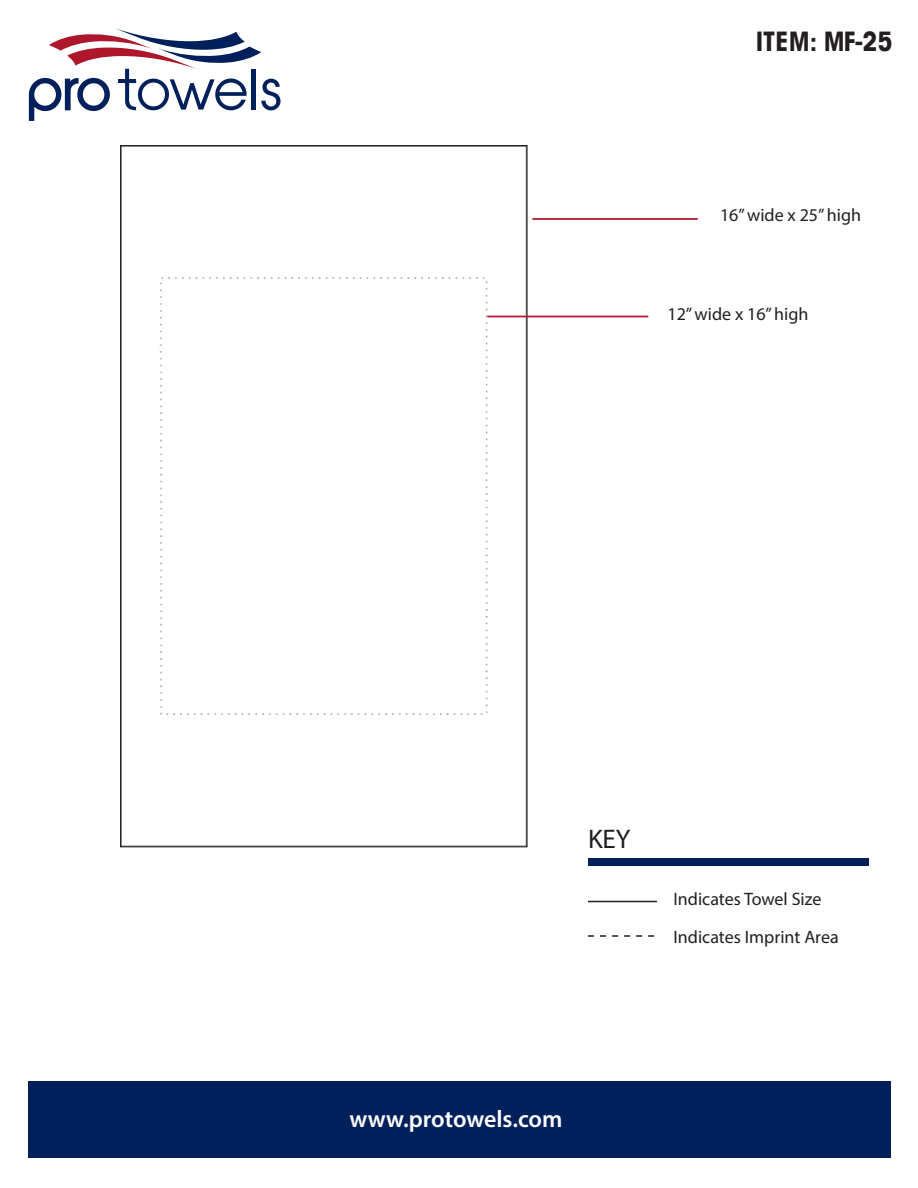
<style>
.page{position:relative;width:918px;height:1188px;background:#fff}
.page>*{position:absolute;margin:0;border:0;box-sizing:border-box;transform-origin:0 0}
.t1{font:700 condensed 27px "Avant Garde LT";color:#231f20}
.t2{font:27px "Myriad Pro";color:#231f20}
.t3{font:600 24px "Myriad Pro";color:#fff}
.t4{font:18px/37.5px "Myriad Pro";color:#231f20}
</style>
<div class="page">
<img style="left:121px;top:146px;width:406px;height:702px">
<svg style="left:29px;top:28px;width:252px;height:93px"></svg>
<div style="left:28px;top:1081px;width:863px;height:77px;background:#00205b"></div>
<hr style="left:487px;top:316px;width:161px;height:1px;background:#ae172b">
<hr style="left:532px;top:218px;width:166px;height:2px;background:#ae172b">
<hr style="left:588px;top:901px;width:69px;height:1px;background:#231f20">
<svg style="left:588px;top:935px;width:67px;height:2px"></svg>
<div style="left:588px;top:858px;width:280px;height:8px;background:#00205b"></div>
<h1 class="t1" style="left:756px;top:24px;width:138px">ITEM: MF-25</h1>
<p class="t4" style="left:720px;top:196px;width:143px">16” wide x 25” high</p>
<p class="t4" style="left:667px;top:295px;width:143px">12”wide x 16” high</p>
<h1 class="t2" style="left:588px;top:822px;width:44px">KEY</h1>
<p class="t4" style="left:673px;top:880px;width:167px">Indicates Towel Size<br>Indicates Imprint Area</p>
<h2 class="t3" style="left:350px;top:1104px;width:214px">www.protowels.com</h2>
</div>
